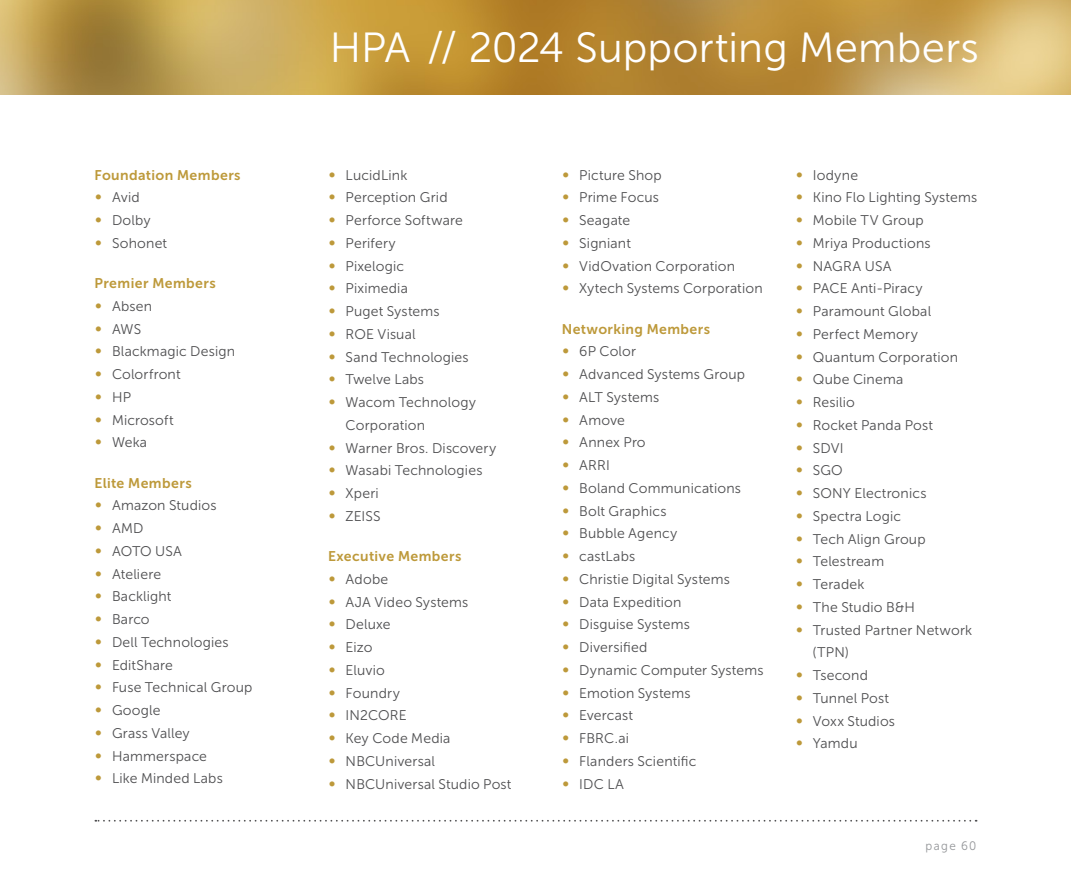
<style>
.page{position:relative;width:1071px;height:882px;background:#fff}
.page>*{position:absolute;margin:0;border:0;box-sizing:border-box;transform-origin:0 0}
.t1{font:42px "Museo Sans Cyrl 300";letter-spacing:.005em;color:#fff}
.t2{font:14px/22.8px "Museo Sans Cyrl 300";letter-spacing:.015em;color:#4d4d4f}
.t3{font:14px "Museo Sans Cyrl 700";letter-spacing:.03em;color:#bd993a}
.t4{font:12.25px "Museo Sans Cyrl 300";color:#939598;scale:.95 1}
.s1{font-size:17.5px;color:#bd993a}
</style>
<div class="page">
<img style="left:0;top:0;width:1071px;height:94px">
<svg style="left:95px;top:820px;width:875px;height:2px"></svg>
<p class="t3" style="left:94px;top:167px;width:148px">Foundation Members</p>
<p class="t2" style="left:94px;top:186px;width:47px"><span class="s1">•</span> Avid</p>
<p class="t2" style="left:94px;top:209px;width:58px"><span class="s1">•</span> Dolby</p>
<p class="t2" style="left:94px;top:232px;width:74px"><span class="s1">•</span> Sohonet</p>
<p class="t3" style="left:94px;top:275px;width:123px">Premier Members</p>
<p class="t2" style="left:94px;top:295px;width:59px"><span class="s1">•</span> Absen</p>
<p class="t2" style="left:94px;top:318px;width:48px"><span class="s1">•</span> AWS</p>
<p class="t2" style="left:94px;top:340px;width:142px"><span class="s1">•</span> Blackmagic Design</p>
<p class="t2" style="left:94px;top:363px;width:88px"><span class="s1">•</span> Colorfront</p>
<p class="t2" style="left:94px;top:386px;width:38px"><span class="s1">•</span> HP</p>
<p class="t2" style="left:94px;top:409px;width:81px"><span class="s1">•</span> Microsoft</p>
<p class="t2" style="left:94px;top:431px;width:54px"><span class="s1">•</span> Weka</p>
<p class="t3" style="left:94px;top:475px;width:99px">Elite Members</p>
<p class="t2" style="left:94px;top:494px;width:124px"><span class="s1">•</span> Amazon Studios</p>
<p class="t2" style="left:94px;top:517px;width:51px"><span class="s1">•</span> AMD</p>
<p class="t2" style="left:94px;top:540px;width:89px"><span class="s1">•</span> AOTO USA</p>
<p class="t2" style="left:94px;top:563px;width:68px"><span class="s1">•</span> Ateliere</p>
<p class="t2" style="left:94px;top:585px;width:78px"><span class="s1">•</span> Backlight</p>
<p class="t2" style="left:94px;top:608px;width:57px"><span class="s1">•</span> Barco</p>
<p class="t2" style="left:94px;top:631px;width:136px"><span class="s1">•</span> Dell Technologies</p>
<p class="t2" style="left:94px;top:654px;width:80px"><span class="s1">•</span> EditShare</p>
<p class="t2" style="left:94px;top:676px;width:159px"><span class="s1">•</span> Fuse Technical Group</p>
<p class="t2" style="left:94px;top:699px;width:68px"><span class="s1">•</span> Google</p>
<p class="t2" style="left:94px;top:722px;width:97px"><span class="s1">•</span> Grass Valley</p>
<p class="t2" style="left:94px;top:745px;width:114px"><span class="s1">•</span> Hammerspace</p>
<p class="t2" style="left:94px;top:767px;width:130px"><span class="s1">•</span> Like Minded Labs</p>
<h1 class="t1" style="left:330px;top:25px;width:651px">HPA // 2024 Supporting Members</h1>
<p class="t2" style="left:328px;top:164px;width:81px"><span class="s1">•</span> LucidLink</p>
<p class="t2" style="left:328px;top:186px;width:121px"><span class="s1">•</span> Perception Grid</p>
<p class="t2" style="left:328px;top:209px;width:136px"><span class="s1">•</span> Perforce Software</p>
<p class="t2" style="left:328px;top:232px;width:69px"><span class="s1">•</span> Perifery</p>
<p class="t2" style="left:328px;top:255px;width:77px"><span class="s1">•</span> Pixelogic</p>
<p class="t2" style="left:328px;top:277px;width:81px"><span class="s1">•</span> Piximedia</p>
<p class="t2" style="left:328px;top:300px;width:113px"><span class="s1">•</span> Puget Systems</p>
<p class="t2" style="left:328px;top:323px;width:89px"><span class="s1">•</span> ROE Visual</p>
<p class="t2" style="left:328px;top:346px;width:142px"><span class="s1">•</span> Sand Technologies</p>
<p class="t2" style="left:328px;top:368px;width:97px"><span class="s1">•</span> Twelve Labs</p>
<p class="t2" style="left:346px;top:391px;width:132px;text-indent:-18px"><span class="s1">•</span> Wacom Technology<br>Corporation</p>
<p class="t2" style="left:328px;top:437px;width:170px"><span class="s1">•</span> Warner Bros. Discovery</p>
<p class="t2" style="left:328px;top:459px;width:156px"><span class="s1">•</span> Wasabi Technologies</p>
<p class="t2" style="left:328px;top:482px;width:52px"><span class="s1">•</span> Xperi</p>
<p class="t2" style="left:328px;top:505px;width:54px"><span class="s1">•</span> ZEISS</p>
<p class="t3" style="left:328px;top:548px;width:135px">Executive Members</p>
<p class="t2" style="left:328px;top:568px;width:62px"><span class="s1">•</span> Adobe</p>
<p class="t2" style="left:328px;top:591px;width:142px"><span class="s1">•</span> AJA Video Systems</p>
<p class="t2" style="left:328px;top:613px;width:64px"><span class="s1">•</span> Deluxe</p>
<p class="t2" style="left:328px;top:636px;width:46px"><span class="s1">•</span> Eizo</p>
<p class="t2" style="left:328px;top:659px;width:58px"><span class="s1">•</span> Eluvio</p>
<p class="t2" style="left:328px;top:682px;width:73px"><span class="s1">•</span> Foundry</p>
<p class="t2" style="left:328px;top:704px;width:80px"><span class="s1">•</span> IN2CORE</p>
<p class="t2" style="left:328px;top:727px;width:124px"><span class="s1">•</span> Key Code Media</p>
<p class="t2" style="left:328px;top:750px;width:108px"><span class="s1">•</span> NBCUniversal</p>
<p class="t2" style="left:328px;top:773px;width:185px"><span class="s1">•</span> NBCUniversal Studio Post</p>
<p class="t2" style="left:562px;top:164px;width:102px"><span class="s1">•</span> Picture Shop</p>
<p class="t2" style="left:562px;top:186px;width:99px"><span class="s1">•</span> Prime Focus</p>
<p class="t2" style="left:562px;top:209px;width:70px"><span class="s1">•</span> Seagate</p>
<p class="t2" style="left:562px;top:232px;width:71px"><span class="s1">•</span> Signiant</p>
<p class="t2" style="left:562px;top:255px;width:175px"><span class="s1">•</span> VidOvation Corporation</p>
<p class="t2" style="left:562px;top:277px;width:202px"><span class="s1">•</span> Xytech Systems Corporation</p>
<p class="t3" style="left:562px;top:321px;width:150px">Networking Members</p>
<p class="t2" style="left:562px;top:340px;width:76px"><span class="s1">•</span> 6P Color</p>
<p class="t2" style="left:562px;top:363px;width:185px"><span class="s1">•</span> Advanced Systems Group</p>
<p class="t2" style="left:562px;top:386px;width:99px"><span class="s1">•</span> ALT Systems</p>
<p class="t2" style="left:562px;top:409px;width:65px"><span class="s1">•</span> Amove</p>
<p class="t2" style="left:562px;top:431px;width:85px"><span class="s1">•</span> Annex Pro</p>
<p class="t2" style="left:562px;top:454px;width:50px"><span class="s1">•</span> ARRI</p>
<p class="t2" style="left:562px;top:477px;width:181px"><span class="s1">•</span> Boland Communications</p>
<p class="t2" style="left:562px;top:500px;width:106px"><span class="s1">•</span> Bolt Graphics</p>
<p class="t2" style="left:562px;top:522px;width:117px"><span class="s1">•</span> Bubble Agency</p>
<p class="t2" style="left:562px;top:545px;width:75px"><span class="s1">•</span> castLabs</p>
<p class="t2" style="left:562px;top:568px;width:170px"><span class="s1">•</span> Christie Digital Systems</p>
<p class="t2" style="left:562px;top:591px;width:121px"><span class="s1">•</span> Data Expedition</p>
<p class="t2" style="left:562px;top:613px;width:130px"><span class="s1">•</span> Disguise Systems</p>
<p class="t2" style="left:562px;top:636px;width:87px"><span class="s1">•</span> Diversified</p>
<p class="t2" style="left:562px;top:659px;width:203px"><span class="s1">•</span> Dynamic Computer Systems</p>
<p class="t2" style="left:562px;top:682px;width:130px"><span class="s1">•</span> Emotion Systems</p>
<p class="t2" style="left:562px;top:704px;width:73px"><span class="s1">•</span> Evercast</p>
<p class="t2" style="left:562px;top:727px;width:69px"><span class="s1">•</span> FBRC.ai</p>
<p class="t2" style="left:562px;top:750px;width:136px"><span class="s1">•</span> Flanders Scientific</p>
<p class="t2" style="left:562px;top:773px;width:64px"><span class="s1">•</span> IDC LA</p>
<p class="t2" style="left:795px;top:164px;width:64px"><span class="s1">•</span> Iodyne</p>
<p class="t2" style="left:795px;top:186px;width:183px"><span class="s1">•</span> Kino Flo Lighting Systems</p>
<p class="t2" style="left:795px;top:209px;width:130px"><span class="s1">•</span> Mobile TV Group</p>
<p class="t2" style="left:795px;top:232px;width:137px"><span class="s1">•</span> Mriya Productions</p>
<p class="t2" style="left:795px;top:255px;width:98px"><span class="s1">•</span> NAGRA USA</p>
<p class="t2" style="left:795px;top:277px;width:129px"><span class="s1">•</span> PACE Anti-Piracy</p>
<p class="t2" style="left:795px;top:300px;width:137px"><span class="s1">•</span> Paramount Global</p>
<p class="t2" style="left:795px;top:323px;width:124px"><span class="s1">•</span> Perfect Memory</p>
<p class="t2" style="left:795px;top:346px;width:164px"><span class="s1">•</span> Quantum Corporation</p>
<p class="t2" style="left:795px;top:368px;width:110px"><span class="s1">•</span> Qube Cinema</p>
<p class="t2" style="left:795px;top:391px;width:61px"><span class="s1">•</span> Resilio</p>
<p class="t2" style="left:795px;top:414px;width:139px"><span class="s1">•</span> Rocket Panda Post</p>
<p class="t2" style="left:795px;top:437px;width:50px"><span class="s1">•</span> SDVI</p>
<p class="t2" style="left:795px;top:459px;width:49px"><span class="s1">•</span> SGO</p>
<p class="t2" style="left:795px;top:482px;width:133px"><span class="s1">•</span> SONY Electronics</p>
<p class="t2" style="left:795px;top:505px;width:107px"><span class="s1">•</span> Spectra Logic</p>
<p class="t2" style="left:795px;top:528px;width:132px"><span class="s1">•</span> Tech Align Group</p>
<p class="t2" style="left:795px;top:550px;width:90px"><span class="s1">•</span> Telestream</p>
<p class="t2" style="left:795px;top:573px;width:71px"><span class="s1">•</span> Teradek</p>
<p class="t2" style="left:795px;top:596px;width:121px"><span class="s1">•</span> The Studio B&amp;H</p>
<p class="t2" style="left:813px;top:619px;width:161px;text-indent:-18px"><span class="s1">•</span> Trusted Partner Network (TPN)</p>
<p class="t2" style="left:795px;top:664px;width:74px"><span class="s1">•</span> Tsecond</p>
<p class="t2" style="left:795px;top:687px;width:95px"><span class="s1">•</span> Tunnel Post</p>
<p class="t2" style="left:795px;top:710px;width:101px"><span class="s1">•</span> Voxx Studios</p>
<p class="t2" style="left:795px;top:732px;width:64px"><span class="s1">•</span> Yamdu</p>
<p class="t4" style="left:926px;top:839px;width:55px">page 60</p>
</div>
